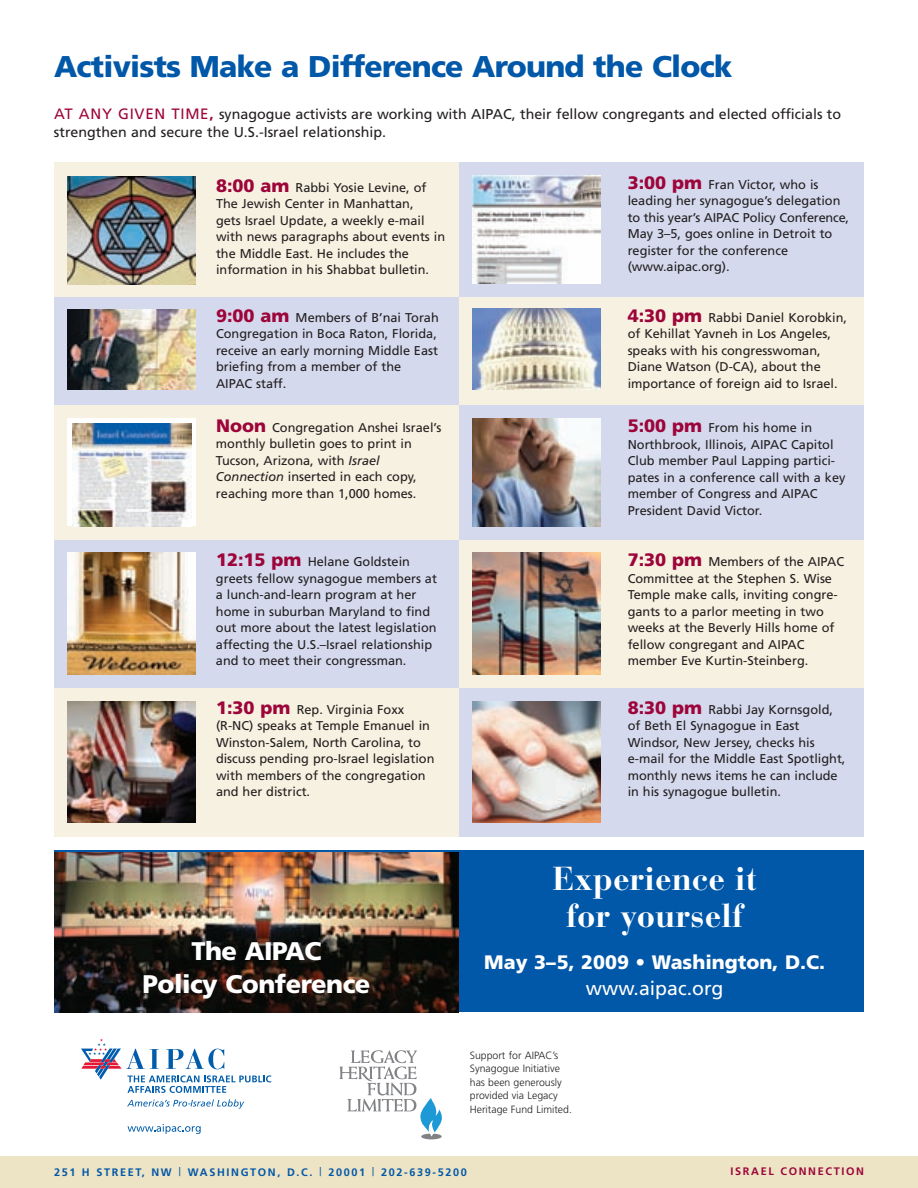
<style>
.page{position:relative;width:918px;height:1188px;background:#fff}
.page>*{position:absolute;margin:0;border:0;box-sizing:border-box;transform-origin:0 0}
.t1{font:700 33px/37.5px "Bauer Bodoni";color:#fff;text-align:center}
.t2{font:900 30px "Frutiger";letter-spacing:-.025em;color:#0157a8}
.t3{font:900 25.5px/33px "Frutiger";letter-spacing:-.02em;color:#fff;text-align:center}
.t4{font:900 19.5px "Frutiger";color:#fff}
.t5{font:19.5px "Frutiger";color:#fff}
.t6{font:14.25px/18px "Frutiger";color:#231f20}
.t7{font:12.75px/16.5px "Frutiger";color:#231f20}
.t8{font:700 10.8px "Frutiger";letter-spacing:.15em;color:#0157a8}
.t9{font:700 10.8px "Frutiger";letter-spacing:.15em;color:#9d053a}
.t10{font:300 10.5px/13.5px "Frutiger";color:#231f20}
.s1{font-size:15px;color:#9d053a}
.s2{font-weight:700;font-size:15px;color:#9d053a}
.s3{font-weight:900;font-size:18px;color:#9d053a}
.s4{font-style:italic}
.s5{font-weight:300;font-size:12px}
</style>
<div class="page">
<div style="left:0;top:1156px;width:918px;height:32px;background:#ede4c5"></div>
<svg style="left:127px;top:1099px;width:117px;height:10px"></svg>
<svg style="left:128px;top:1124px;width:73px;height:10px"></svg>
<svg style="left:81px;top:1039px;width:190px;height:54px"></svg>
<div style="left:421px;top:1134px;width:21px;height:5px;background:#808285;border-radius:50%"></div>
<svg style="left:339px;top:1050px;width:103px;height:87px"></svg>
<div style="left:54px;top:850px;width:810px;height:162px;background:#0157a8"></div>
<img style="left:54px;top:852px;width:405px;height:160px">
<div style="left:54px;top:162px;width:405px;height:135px;background:#f6f1e0"></div>
<div style="left:54px;top:297px;width:405px;height:108px;background:#d4d9ed"></div>
<div style="left:54px;top:405px;width:405px;height:135px;background:#f6f1e0"></div>
<div style="left:54px;top:540px;width:405px;height:148px;background:#d4d9ed"></div>
<div style="left:54px;top:688px;width:405px;height:149px;background:#f6f1e0"></div>
<div style="left:459px;top:162px;width:405px;height:135px;background:#d4d9ed"></div>
<div style="left:459px;top:297px;width:405px;height:108px;background:#f6f1e0"></div>
<div style="left:459px;top:405px;width:405px;height:135px;background:#d4d9ed"></div>
<div style="left:459px;top:540px;width:405px;height:148px;background:#f6f1e0"></div>
<div style="left:459px;top:688px;width:405px;height:149px;background:#d4d9ed"></div>
<img style="left:68px;top:309px;width:128px;height:81px">
<img style="left:68px;top:177px;width:128px;height:108px">
<img style="left:68px;top:701px;width:128px;height:122px">
<div style="left:68px;top:418px;width:128px;height:108px;background:#fff"></div>
<img style="left:72px;top:424px;width:120px;height:102px">
<img style="left:472px;top:176px;width:129px;height:108px">
<img style="left:472px;top:308px;width:129px;height:81px">
<img style="left:472px;top:419px;width:129px;height:108px">
<img style="left:472px;top:553px;width:129px;height:121px">
<img style="left:472px;top:701px;width:129px;height:122px">
<img style="left:68px;top:553px;width:128px;height:121px">
<h2 class="t2" style="left:54px;top:54px;width:680px">Activists Make a Difference Around the Clock</h2>
<p class="t6" style="left:54px;top:106px;width:789px"><span class="s1">AT ANY GIVEN TIME</span><span class="s2">,</span> synagogue activists are working with AIPAC, their fellow congregants and elected officials to strengthen and secure the U.S.-Israel relationship.</p>
<p class="t7" style="left:216px;top:180px;width:231px"><span class="s3">8:00 am</span> Rabbi Yosie Levine, of The Jewish Center in Manhattan,<br>gets Israel Update, a weekly e-mail with news paragraphs about events in the Middle East. He includes the information in his Shabbat bulletin.</p>
<p class="t7" style="left:216px;top:310px;width:224px"><span class="s3">9:00 am</span> Members of B’nai Torah<br>Congregation in Boca Raton, Florida, receive an early morning Middle East briefing from a member of the<br>AIPAC staff.</p>
<p class="t7" style="left:216px;top:420px;width:227px"><span class="s3">Noon</span> Congregation Anshei Israel’s monthly bulletin goes to print in<br>Tucson, Arizona, with <span class="s4">Israel<br>Connection</span> inserted in each copy, reaching more than 1,000 homes.</p>
<p class="t7" style="left:628px;top:177px;width:223px"><span class="s3">3:00 pm</span> Fran Victor, who is leading her synagogue’s delegation to this year’s AIPAC Policy Conference,<br>May 3–5, goes online in Detroit to register for the conference (www.aipac.org).</p>
<p class="t7" style="left:628px;top:310px;width:221px"><span class="s3">4:30 pm</span> Rabbi Daniel Korobkin, of Kehillat Yavneh in Los Angeles, speaks with his congresswoman,<br>Diane Watson (D-CA), about the importance of foreign aid to Israel.</p>
<p class="t7" style="left:628px;top:420px;width:219px"><span class="s3">5:00 pm</span> From his home in<br>Northbrook, Illinois, AIPAC Capitol<br>Club member Paul Lapping partici&shy;pates in a conference call with a key member of Congress and AIPAC<br>President David Victor.</p>
<p class="t7" style="left:628px;top:555px;width:218px"><span class="s3">7:30 pm</span> Members of the AIPAC<br>Committee at the Stephen S. Wise<br>Temple make calls, inviting congre&shy;gants to a parlor meeting in two weeks at the Beverly Hills home of fellow congregant and AIPAC member Eve Kurtin-Steinberg.</p>
<p class="t7" style="left:628px;top:702px;width:219px"><span class="s3">8:30 pm</span> Rabbi Jay Kornsgold, of Beth El Synagogue in East<br>Windsor, New Jersey, checks his e-mail for the Middle East Spotlight, monthly news items he can include in his synagogue bulletin.</p>
<p class="t7" style="left:216px;top:555px;width:223px"><span class="s3">12:15 pm</span> Helane Goldstein greets fellow synagogue members at a lunch-and-learn program at her home in suburban Maryland to find out more about the latest legislation affecting the U.S.–Israel relationship and to meet their congressman.</p>
<p class="t7" style="left:216px;top:702px;width:220px"><span class="s3">1:30 pm</span> Rep. Virginia Foxx (R-NC) speaks at Temple Emanuel in<br>Winston-Salem, North Carolina, to discuss pending pro-Israel legislation with members of the congregation and her district.</p>
<h3 class="t3" style="left:142px;top:937px;width:230px">The AIPAC<br>Policy Conference</h3>
<h1 class="t1" style="left:553px;top:863px;width:206px">Experience it for yourself</h1>
<h3 class="t4" style="left:484px;top:954px;width:342px">May 3–5, 2009 • Washington, D.C.</h3>
<h3 class="t5" style="left:586px;top:980px;width:139px">www.aipac.org</h3>
<p class="t10" style="left:470px;top:1049px;width:104px">Support for AIPAC’s<br>Synagogue Initiative has been generously provided via Legacy<br>Heritage Fund Limited.</p>
<p class="t8" style="left:54px;top:1168px;width:414px">251 H STREET, NW <span class="s5">|</span> WASHINGTON, D.C. <span class="s5">|</span> 20001 <span class="s5">|</span> 202-639-5200</p>
<p class="t9" style="left:731px;top:1167px;width:135px">ISRAEL CONNECTION</p>
</div>
